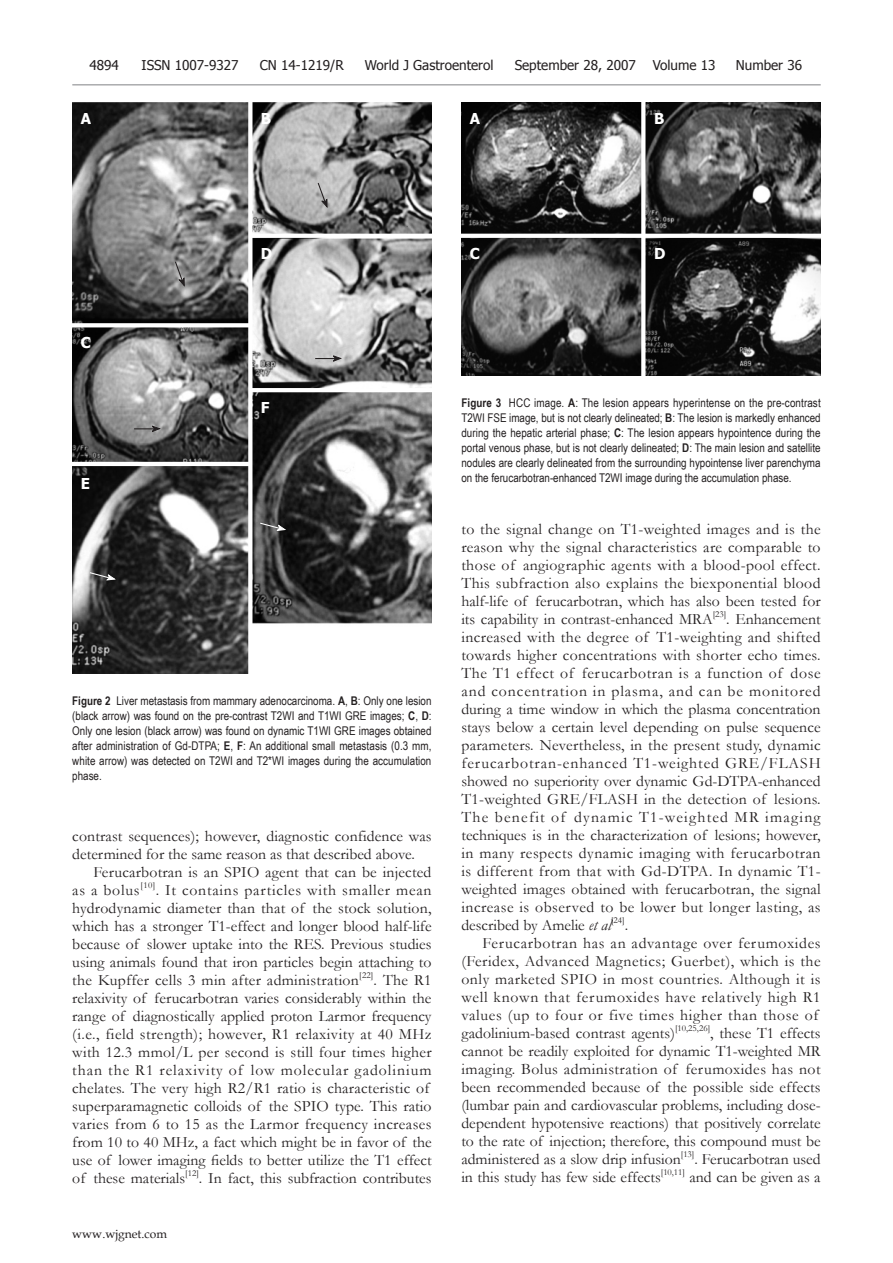
<style>
.page{position:relative;width:893px;height:1263px;background:#fff}
.page>*{position:absolute;margin:0;border:0;box-sizing:border-box;transform-origin:0 0}
.首行缩进{font:15.75px/18px "Garamond";letter-spacing:.01em;color:#231f20;text-align:justify}
.首行缩进-2{font:15.75px/18px "Garamond";letter-spacing:.035em;color:#231f20}
.Tahoma-10-blod{font:700 15px "Tahoma";color:#fff}
.t1{font:13.5px "Tahoma";color:#231f20}
.照片说明{font:12px/15px "Arial Narrow";color:#231f20;text-align:justify}
.t2{font:12px "Book Antiqua";color:#231f20}
.首行缩进-3{font:9.15px "Garamond";color:#231f20}
.s1{font-weight:700}
.s2{font-style:italic}
</style>
<div class="page">
<hr style="left:72px;top:85px;width:749px;height:1px;background:#808285">
<img style="left:461px;top:102px;width:360px;height:274px">
<svg style="left:641px;top:102px;width:4px;height:274px"></svg>
<svg style="left:461px;top:234px;width:360px;height:4px"></svg>
<img style="left:72px;top:102px;width:360px;height:571px">
<svg style="left:248px;top:102px;width:4px;height:572px"></svg>
<hr style="left:251px;top:234px;width:183px;height:4px;background:#fff">
<hr style="left:251px;top:388px;width:183px;height:4px;background:#fff">
<svg style="left:72px;top:323px;width:178px;height:4px"></svg>
<hr style="left:71px;top:462px;width:179px;height:4px;background:#fff">
<svg style="left:259px;top:522px;width:26px;height:9px"></svg>
<svg style="left:89px;top:571px;width:26px;height:9px"></svg>
<svg style="left:134px;top:426px;width:26px;height:6px"></svg>
<svg style="left:315px;top:355px;width:26px;height:7px"></svg>
<svg style="left:317px;top:182px;width:11px;height:25px"></svg>
<svg style="left:174px;top:260px;width:11px;height:26px"></svg>
<p class="t1" style="left:89px;top:56px;width:31px">4894</p>
<p class="t1" style="left:142px;top:56px;width:98px">ISSN 1007-9327</p>
<p class="t1" style="left:260px;top:56px;width:86px">CN 14-1219/R</p>
<p class="t1" style="left:365px;top:56px;width:130px">World J Gastroenterol</p>
<p class="t1" style="left:515px;top:56px;width:123px">September 28, 2007</p>
<p class="t1" style="left:653px;top:56px;width:64px">Volume 13</p>
<p class="t1" style="left:736px;top:56px;width:68px">Number 36</p>
<p class="Tahoma-10-blod" style="left:81px;top:108px;width:12px">A</p>
<p class="Tahoma-10-blod" style="left:261px;top:108px;width:12px">B</p>
<p class="Tahoma-10-blod" style="left:470px;top:108px;width:12px">A</p>
<p class="Tahoma-10-blod" style="left:654px;top:108px;width:12px">B</p>
<p class="Tahoma-10-blod" style="left:261px;top:243px;width:13px">D</p>
<p class="Tahoma-10-blod" style="left:470px;top:243px;width:12px">C</p>
<p class="Tahoma-10-blod" style="left:654px;top:243px;width:13px">D</p>
<p class="Tahoma-10-blod" style="left:81px;top:332px;width:12px">C</p>
<p class="Tahoma-10-blod" style="left:81px;top:473px;width:11px">E</p>
<p class="Tahoma-10-blod" style="left:261px;top:397px;width:10px">F</p>
<p class="照片说明" style="left:72px;top:693px;width:361px"><span class="s1">Figure 2</span> Liver metastasis from mammary adenocarcinoma. <span class="s1">A</span>, <span class="s1">B</span>: Only one lesion (black arrow) was found on the pre-contrast T2WI and T1WI GRE images; <span class="s1">C</span>, <span class="s1">D</span>:<br>Only one lesion (black arrow) was found on dynamic T1WI GRE images obtained after administration of Gd-DTPA; <span class="s1">E</span>, <span class="s1">F</span>: An additional small metastasis (0.3 mm, white arrow) was detected on T2WI and T2*WI images during the accumulation phase.</p>
<p class="首行缩进" style="left:72px;top:827px;width:361px">contrast sequences); however, diagnostic confidence was determined for the same reason as that described above.</p>
<p class="首行缩进" style="left:72px;top:863px;width:361px;text-indent:21px">Ferucarbotran is an SPIO agent that can be injected as a bolus</p>
<p class="首行缩进-3" style="left:140px;top:879px;width:16px">[10]</p>
<p class="首行缩进" style="left:72px;top:881px;width:361px;text-indent:84px">. It contains particles with smaller mean hydrodynamic diameter than that of the stock solution, which has a stronger T1-effect and longer blood half-life because of slower uptake into the RES. Previous studies using animals found that iron particles begin attaching to the Kupffer cells 3 min after administration</p>
<p class="首行缩进-3" style="left:359px;top:969px;width:16px">[22]</p>
<p class="首行缩进" style="left:72px;top:971px;width:361px;text-align:left;text-indent:301px">. The R1 relaxivity of ferucarbotran varies considerably within the range of diagnostically applied proton Larmor frequency (i.e., field strength); however, R1 relaxivity at 40 MHz with 12.3 mmol/L per second is still four times higher than the R1 relaxivity of low molecular gadolinium chelates. The very high R2/R1 ratio is characteristic of superparamagnetic colloids of the SPIO type. This ratio varies from 6 to 15 as the Larmor frequency increases from 10 to 40 MHz, a fact which might be in favor of the use of lower imaging fields to better utilize the T1 effect of these materials</p>
<p class="首行缩进-3" style="left:185px;top:1167px;width:15px">[12]</p>
<p class="首行缩进" style="left:199px;top:1169px;width:234px">. In fact, this subfraction contributes</p>
<p class="t2" style="left:72px;top:1225px;width:96px">www.wjgnet.com</p>
<p class="照片说明" style="left:461px;top:395px;width:361px"><span class="s1">Figure 3</span> HCC image. <span class="s1">A</span>: The lesion appears hyperintense on the pre-contrast T2WI FSE image, but is not clearly delineated; <span class="s1">B</span>: The lesion is markedly enhanced during the hepatic arterial phase; <span class="s1">C</span>: The lesion appears hypointence during the portal venous phase, but is not clearly delineated; <span class="s1">D</span>: The main lesion and satellite nodules are clearly delineated from the surrounding hypointense liver parenchyma on the ferucarbotran-enhanced T2WI image during the accumulation phase.</p>
<p class="首行缩进" style="left:461px;top:520px;width:361px">to the signal change on T1-weighted images and is the reason why the signal characteristics are comparable to those of angiographic agents with a blood-pool effect.<br>This subfraction also explains the biexponential blood half-life of ferucarbotran, which has also been tested for its capability in contrast-enhanced MRA</p>
<p class="首行缩进-3" style="left:713px;top:608px;width:15px">[23]</p>
<p class="首行缩进" style="left:461px;top:610px;width:361px;text-indent:265px">. Enhancement increased with the degree of T1-weighting and shifted towards higher concentrations with shorter echo times.<br>The T1 effect of ferucarbotran is a function of dose and concentration in plasma, and can be monitored during a time window in which the plasma concentration stays below a certain level depending on pulse sequence parameters. Nevertheless, in the present study, dynamic ferucarbotran-enhanced T1-weighted GRE/FLASH showed no superiority over dynamic Gd-DTPA-enhanced T1-weighted GRE/FLASH in the detection of lesions.<br>The benefit of dynamic T1-weighted MR imaging techniques is in the characterization of lesions; however, in many respects dynamic imaging with ferucarbotran is different from that with Gd-DTPA. In dynamic T1- weighted images obtained with ferucarbotran, the signal increase is observed to be lower but longer lasting, as described by Amelie <span class="s2">et al</span></p>
<p class="首行缩进-3" style="left:611px;top:914px;width:15px">[24]</p>
<p class="首行缩进" style="left:625px;top:916px;width:5px">.</p>
<p class="首行缩进-2" style="left:461px;top:934px;width:361px;text-indent:21px">Ferucarbotran has an advantage over ferumoxides (Feridex, Advanced Magnetics; Guerbet), which is the only marketed SPIO in most countries. Although it is well known that ferumoxides have relatively high R1 values (up to four or five times higher than those of gadolinium-based contrast agents)</p>
<p class="首行缩进-3" style="left:675px;top:1022px;width:37px">[10,25,26]</p>
<p class="首行缩进" style="left:461px;top:1024px;width:361px;text-indent:249px">, these T1 effects cannot be readily exploited for dynamic T1-weighted MR imaging. Bolus administration of ferumoxides has not been recommended because of the possible side effects (lumbar pain and cardiovascular problems, including dose&shy;dependent hypotensive reactions) that positively correlate to the rate of injection; therefore, this compound must be administered as a slow drip infusion</p>
<p class="首行缩进-3" style="left:681px;top:1148px;width:15px">[13]</p>
<p class="首行缩进" style="left:694px;top:1150px;width:128px">. Ferucarbotran used</p>
<p class="首行缩进" style="left:461px;top:1168px;width:201px">in this study has few side effects</p>
<p class="首行缩进-3" style="left:661px;top:1166px;width:26px">[10,11]</p>
<p class="首行缩进" style="left:689px;top:1168px;width:133px">and can be given as a</p>
</div>
